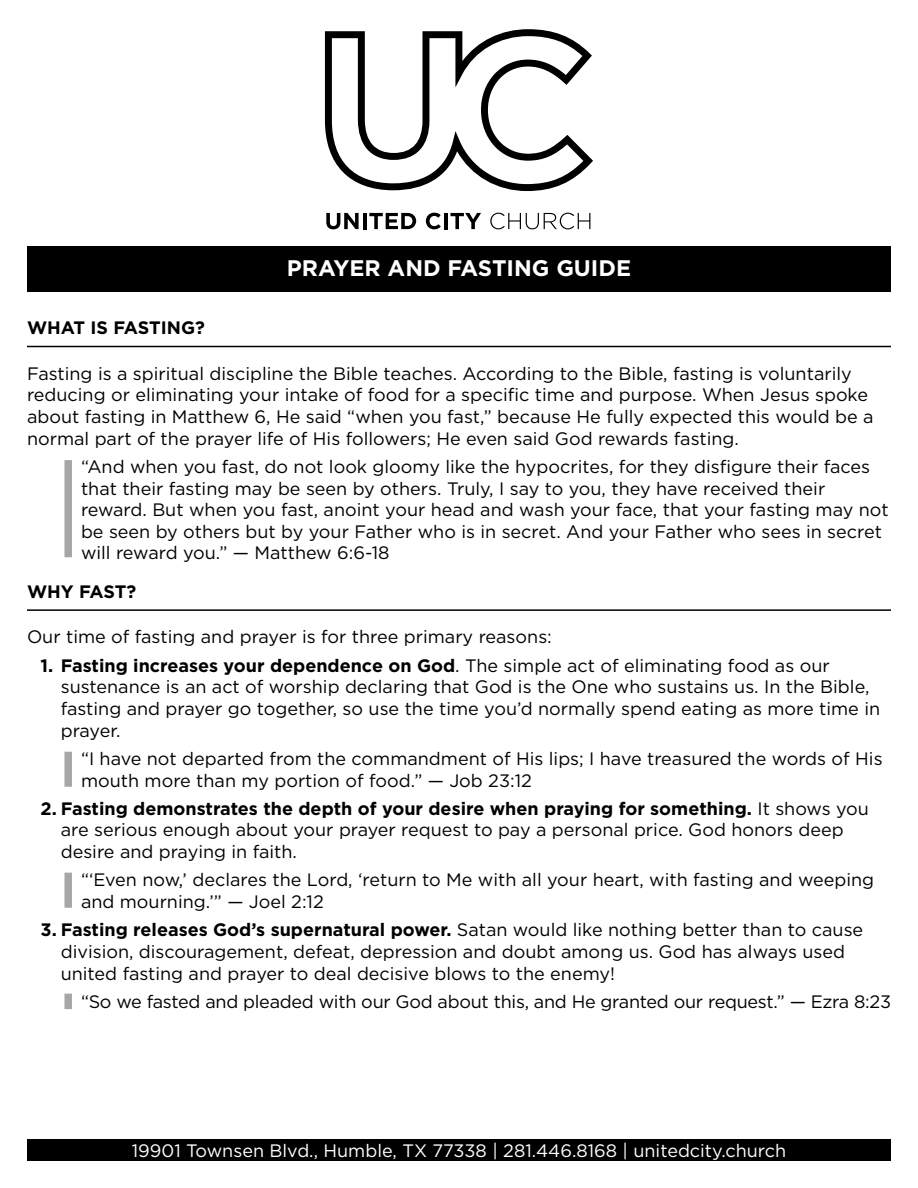
<style>
.page{position:relative;width:918px;height:1188px;background:#fff}
.page>*{position:absolute;margin:0;border:0;box-sizing:border-box;transform-origin:0 0}
.t1{font:700 22.5px "Gotham";color:#fff}
.t2{font:18px/21.6px "Gotham";color:#000}
.t3{font:18px "Gotham";color:#fff}
.t4{font:700 18px "Gotham";color:#000}
.s1{font-weight:700}
</style>
<div class="page">
<svg style="left:325px;top:29px;width:268px;height:162px"></svg>
<svg style="left:326px;top:213px;width:33px;height:16px"></svg>
<hr style="left:363px;top:213px;width:3px;height:16px;background:#000">
<svg style="left:369px;top:213px;width:47px;height:16px"></svg>
<svg style="left:426px;top:213px;width:15px;height:16px"></svg>
<hr style="left:444px;top:213px;width:3px;height:16px;background:#000">
<svg style="left:451px;top:213px;width:30px;height:16px"></svg>
<svg style="left:490px;top:213px;width:100px;height:16px"></svg>
<div style="left:27px;top:246px;width:864px;height:46px;background:#000"></div>
<hr style="left:27px;top:346px;width:864px;height:1px;background:#000">
<hr style="left:27px;top:609px;width:864px;height:2px;background:#000">
<div style="left:64px;top:460px;width:8px;height:97px;background:#a6a6a6"></div>
<div style="left:64px;top:752px;width:8px;height:35px;background:#a6a6a6"></div>
<div style="left:64px;top:873px;width:8px;height:35px;background:#a6a6a6"></div>
<div style="left:64px;top:994px;width:8px;height:15px;background:#a6a6a6"></div>
<div style="left:27px;top:1139px;width:864px;height:22px;background:#000"></div>
<p class="t4" style="left:27px;top:316px;width:179px">WHAT IS FASTING?</p>
<p class="t1" style="left:287px;top:253px;width:346px">PRAYER AND FASTING GUIDE</p>
<p class="t2" style="left:27px;top:362px;width:848px">Fasting is a spiritual discipline the Bible teaches. According to the Bible, fasting is voluntarily reducing or eliminating your intake of food for a specific time and purpose. When Jesus spoke about fasting in Matthew 6, He said “when you fast,” because He fully expected this would be a normal part of the prayer life of His followers; He even said God rewards fasting.</p>
<p class="t2" style="left:81px;top:455px;width:809px">“And when you fast, do not look gloomy like the hypocrites, for they disfigure their faces that their fasting may be seen by others. Truly, I say to you, they have received their reward. But when you fast, anoint your head and wash your face, that your fasting may not be seen by others but by your Father who is in secret. And your Father who sees in secret will reward you.” — Matthew 6:6-18</p>
<p class="t4" style="left:27px;top:579px;width:111px">WHY FAST?</p>
<p class="t2" style="left:27px;top:626px;width:526px">Our time of fasting and prayer is for three primary reasons:</p>
<p class="t2" style="left:61px;top:654px;width:821px;text-indent:-20px"><span class="s1">1. Fasting increases your dependence on God</span>. The simple act of eliminating food as our sustenance is an act of worship declaring that God is the One who sustains us. In the Bible, fasting and prayer go together, so use the time you’d normally spend eating as more time in prayer.</p>
<p class="t2" style="left:81px;top:747px;width:803px">“I have not departed from the commandment of His lips; I have treasured the words of His mouth more than my portion of food.” — Job 23:12</p>
<p class="t2" style="left:61px;top:797px;width:810px;text-indent:-20px"><span class="s1">2. Fasting demonstrates the depth of your desire when praying for something.</span> It shows you are serious enough about your prayer request to pay a personal price. God honors deep desire and praying in faith.</p>
<p class="t2" style="left:81px;top:869px;width:795px">“‘Even now,’ declares the Lord, ‘return to Me with all your heart, with fasting and weeping and mourning.’” — Joel 2:12</p>
<p class="t2" style="left:61px;top:919px;width:804px;text-indent:-20px"><span class="s1">3. Fasting releases God’s supernatural power.</span> Satan would like nothing better than to cause division, discouragement, defeat, depression and doubt among us. God has always used united fasting and prayer to deal decisive blows to the enemy!</p>
<p class="t2" style="left:81px;top:990px;width:812px">“So we fasted and pleaded with our God about this, and He granted our request.” — Ezra 8:23</p>
<p class="t3" style="left:132px;top:1139px;width:656px">19901 Townsen Blvd., Humble, TX 77338 | 281.446.8168 | unitedcity.church</p>
</div>
